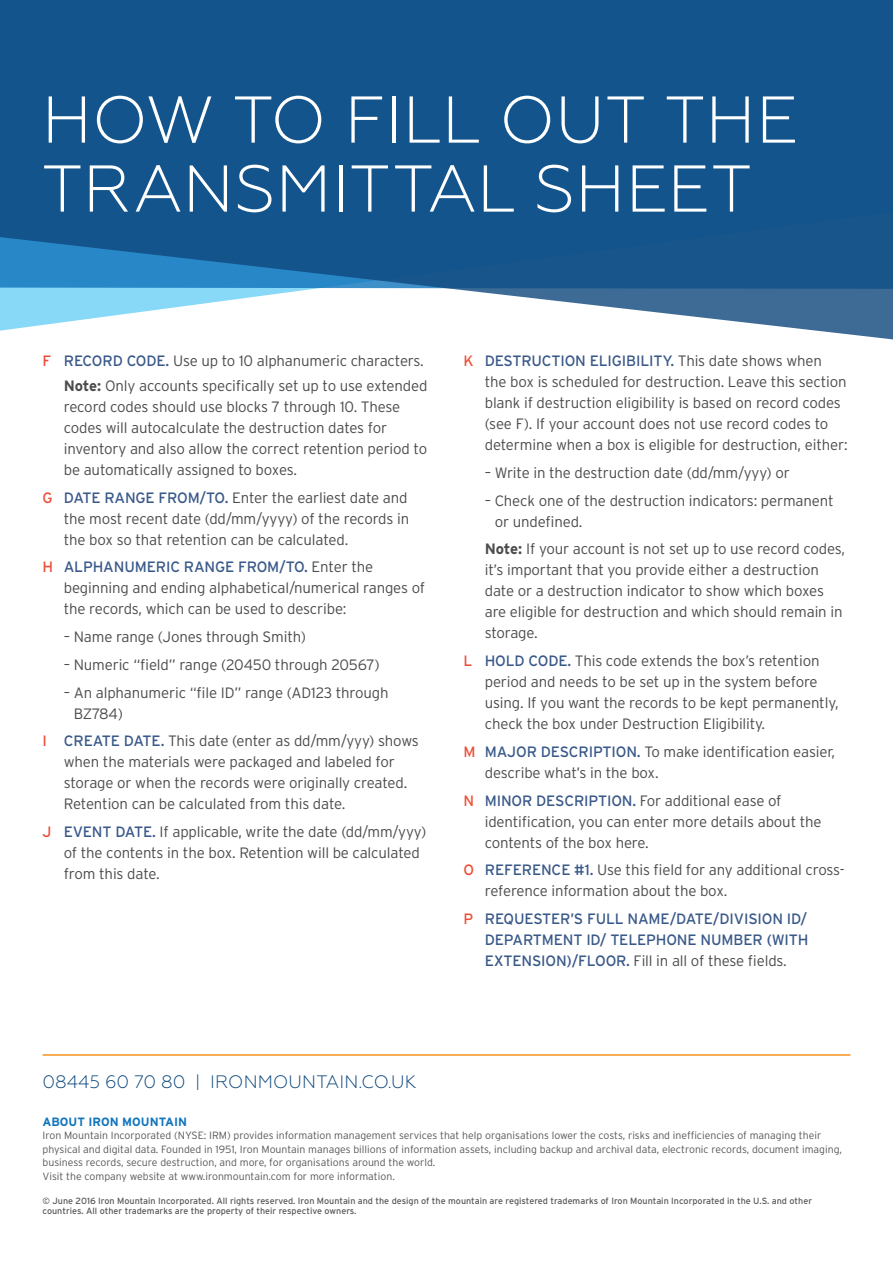
<style>
.page{position:relative;width:893px;height:1263px;background:#fff}
.page>*{position:absolute;margin:0;border:0;box-sizing:border-box;transform-origin:0 0}
.t1{font:300 66px/69px "Geometria";color:#fff}
.t2{font:300 18px "Geometria";letter-spacing:.005em;color:#0d477c}
.t3{font:300 15px/21px "Interstate";letter-spacing:-.01em;color:#4b4c4d}
.t4{font:15px/21px "Interstate";letter-spacing:-.01em;color:#3a5989;text-align:justify}
.t5{font:700 12px "Interstate";color:#1074bc}
.t6{font:300 10.5px/13.5px "Interstate";color:#57585a}
.t7{font:9px/10.5px "Interstate";color:#57585a}
.s1{font-weight:400;color:#ef4d35}
.s2{font-weight:400;color:#3a5989}
.s3{font-weight:700}
.s4{color:#ef4d35}
.s5{font-weight:300;color:#4b4c4d}
</style>
<div class="page">
<hr style="left:43px;top:1054px;width:807px;height:2px;background:#f7931d">
<svg style="left:0;top:0;width:893px;height:340px;background:#2d699a"></svg>
<h1 class="t1" style="left:42px;top:85px;width:758px">HOW TO FILL OUT THE<br>TRANSMITTAL SHEET</h1>
<p class="t3" style="left:43px;top:348px;width:386px;line-height:24.6px;text-align:right"><span class="s1">F</span> <span class="s2">RECORD CODE.</span> Use up to 10 alphanumeric characters.<br><span class="s3">Note:</span> Only accounts specifically set up to use extended</p>
<p class="t3" style="left:64px;top:396px;width:365px">record codes should use blocks 7 through 10. These codes will autocalculate the destruction dates for inventory and also allow the correct retention period to be automatically assigned to boxes.</p>
<p class="t3" style="left:64px;top:487px;width:347px;text-align:justify;text-indent:-21px"><span class="s1">G</span> <span class="s2">DATE RANGE FROM/TO.</span> Enter the earliest date and the most recent date (dd/mm/yyyy) of the records in the box so that retention can be calculated.</p>
<p class="t3" style="left:64px;top:556px;width:363px;text-indent:-21px"><span class="s1">H</span> <span class="s2">ALPHANUMERIC RANGE FROM/TO.</span> Enter the beginning and ending alphabetical/numerical ranges of the records, which can be used to describe:</p>
<p class="t3" style="left:64px;top:626px;width:244px">– Name range (Jones through Smith)</p>
<p class="t3" style="left:64px;top:654px;width:317px">– Numeric “field” range (20450 through 20567)</p>
<p class="t3" style="left:74px;top:682px;width:316px;text-indent:-10px">– An alphanumeric “file ID” range (AD123 through<br>BZ784)</p>
<p class="t3" style="left:64px;top:730px;width:357px;text-indent:-21px"><span class="s1">I</span> <span class="s2">CREATE DATE.</span> This date (enter as dd/mm/yyy) shows when the materials were packaged and labeled for storage or when the records were originally created.<br>Retention can be calculated from this date.</p>
<p class="t3" style="left:64px;top:821px;width:364px;text-indent:-21px"><span class="s1">J</span> <span class="s2">EVENT DATE.</span> If applicable, write the date (dd/mm/yyy) of the contents in the box. Retention will be calculated from this date.</p>
<p class="t3" style="left:485px;top:350px;width:365px;text-indent:-21px"><span class="s1">K</span> <span class="s2">DESTRUCTION ELIGIBILITY.</span> This date shows when<br>the box is scheduled for destruction. Leave this section blank if destruction eligibility is based on record codes (see F). If your account does not use record codes to determine when a box is eligible for destruction, either:</p>
<p class="t3" style="left:485px;top:462px;width:307px">– Write in the destruction date (dd/mm/yyy) or</p>
<p class="t3" style="left:495px;top:490px;width:340px;text-indent:-10px">– Check one of the destruction indicators: permanent or undefined.</p>
<p class="t3" style="left:485px;top:538px;width:362px"><span class="s3">Note:</span> If your account is not set up to use record codes, it’s important that you provide either a destruction date or a destruction indicator to show which boxes are eligible for destruction and which should remain in storage.</p>
<p class="t3" style="left:485px;top:650px;width:355px;text-indent:-21px"><span class="s1">L</span> <span class="s2">HOLD CODE.</span> This code extends the box’s retention period and needs to be set up in the system before using. If you want the records to be kept permanently, check the box under Destruction Eligibility.</p>
<p class="t3" style="left:485px;top:741px;width:352px;text-indent:-21px"><span class="s1">M</span> <span class="s2">MAJOR DESCRIPTION.</span> To make identification easier, describe what’s in the box.</p>
<p class="t3" style="left:485px;top:790px;width:338px;text-indent:-21px"><span class="s1">N</span> <span class="s2">MINOR DESCRIPTION.</span> For additional ease of identification, you can enter more details about the contents of the box here.</p>
<p class="t3" style="left:485px;top:859px;width:361px;text-indent:-21px"><span class="s1">O</span> <span class="s2">REFERENCE #1.</span> Use this field for any additional cross&shy;reference information about the box.</p>
<p class="t4" style="left:485px;top:908px;width:325px;text-indent:-21px"><span class="s4">P</span> REQUESTER’S FULL NAME/DATE/DIVISION ID/ DEPARTMENT ID/ TELEPHONE NUMBER (WITH EXTENSION)/FLOOR. <span class="s5">Fill in all of these fields.</span></p>
<p class="t2" style="left:43px;top:1071px;width:375px">08445 60 70 80 | IRONMOUNTAIN.CO.UK</p>
<p class="t5" style="left:43px;top:1114px;width:146px">ABOUT IRON MOUNTAIN</p>
<p class="t6" style="left:43px;top:1129px;width:801px">Iron Mountain Incorporated (NYSE: IRM) provides information management services that help organisations lower the costs, risks and inefficiencies of managing their physical and digital data. Founded in 1951, Iron Mountain manages billions of information assets, including backup and archival data, electronic records, document imaging, business records, secure destruction, and more, for organisations around the world.<br>Visit the company website at www.ironmountain.com for more information.</p>
<p class="t7" style="left:43px;top:1195px;width:771px">© June 2016 Iron Mountain Incorporated. All rights reserved. Iron Mountain and the design of the mountain are registered trademarks of Iron Mountain Incorporated in the U.S. and other countries. All other trademarks are the property of their respective owners.</p>
</div>
